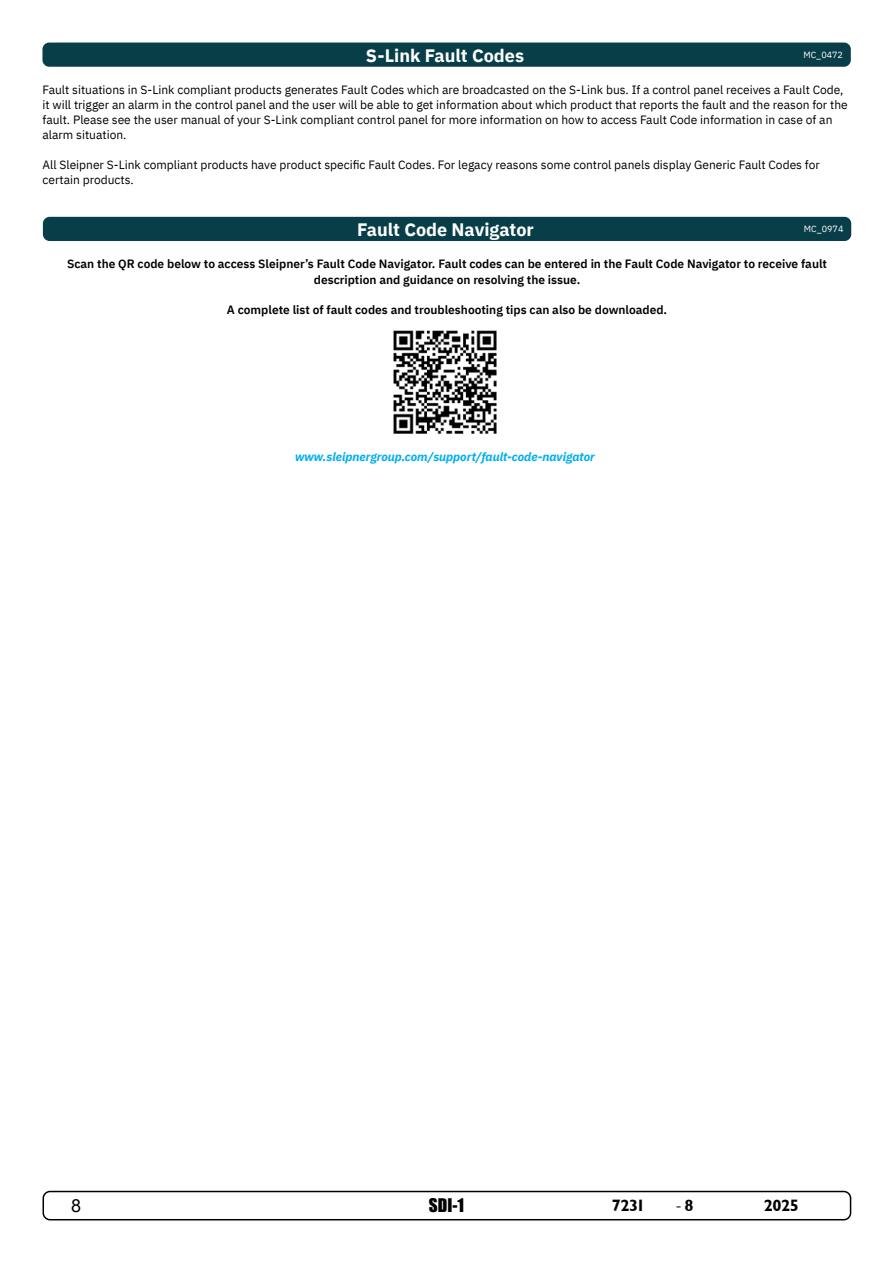
<style>
.page{position:relative;width:893px;height:1263px;background:#fff}
.page>*{position:absolute;margin:0;border:0;box-sizing:border-box;transform-origin:0 0}
.t1{font:700 18px "IBM Plex Sans";color:#fff}
.t2{font:18px "Minion Pro";color:#000}
.t3{font:18px "Arial";color:#000}
.t4{font:17.25px "Impact";color:#000}
.t5{font:16.5px "Garrison Sans BOLD";letter-spacing:-.025em;color:#000}
.t6{font:12px/15px "IBM Plex Sans";color:#000}
.t7{font:600 12px/15px "IBM Plex Sans";color:#000;text-align:center}
.t8{font:italic 700 12px "IBM Plex Sans";color:#00aeef}
.t9{font:9px "IBM Plex Sans";color:#fff}
.s1{font-family:"Garrison Sans BOLD";font-size:16.5px}
</style>
<div class="page">
<div style="left:43px;top:1191px;width:808px;height:29px;border:2px solid #000;border-radius:7px"></div>
<div style="left:42px;top:43px;width:809px;height:24px;background:#083e48;border-radius:7px"></div>
<div style="left:43px;top:217px;width:808px;height:24px;background:#083e48;border-radius:7px"></div>
<img style="left:393px;top:330px;width:104px;height:104px">
<p class="t1" style="left:366px;top:41px;width:160px">S-Link Fault Codes</p>
<p class="t9" style="left:803px;top:48px;width:41px">MC_0472</p>
<p class="t6" style="left:42px;top:81px;width:807px">Fault situations in S-Link compliant products generates Fault Codes which are broadcasted on the S-Link bus. If a control panel receives a Fault Code, it will trigger an alarm in the control panel and the user will be able to get information about which product that reports the fault and the reason for the fault. Please see the user manual of your S-Link compliant control panel for more information on how to access Fault Code information in case of an alarm situation.</p>
<p class="t6" style="left:42px;top:156px;width:779px">All Sleipner S-Link compliant products have product specific Fault Codes. For legacy reasons some control panels display Generic Fault Codes for certain products.</p>
<p class="t1" style="left:357px;top:215px;width:178px">Fault Code Navigator</p>
<p class="t9" style="left:804px;top:222px;width:41px">MC_0974</p>
<p class="t7" style="left:67px;top:256px;width:761px">Scan the QR code below to access Sleipner’s Fault Code Navigator. Fault codes can be entered in the Fault Code Navigator to receive fault description and guidance on resolving the issue.</p>
<p class="t7" style="left:227px;top:301px;width:442px">A complete list of fault codes and troubleshooting tips can also be downloaded.</p>
<p class="t8" style="left:295px;top:447px;width:301px">www.sleipnergroup.com/support/fault-code-navigator</p>
<h1 class="t3" style="left:71px;top:1193px;width:12px">8</h1>
<h2 class="t4" style="left:429px;top:1192px;width:37px">SDI-1</h2>
<h3 class="t5" style="left:612px;top:1196px;width:35px">7231</h3>
<h1 class="t2" style="left:675px;top:1193px;width:20px">-<span class="s1">8</span></h1>
<h3 class="t5" style="left:764px;top:1196px;width:37px">2025</h3>
</div>
